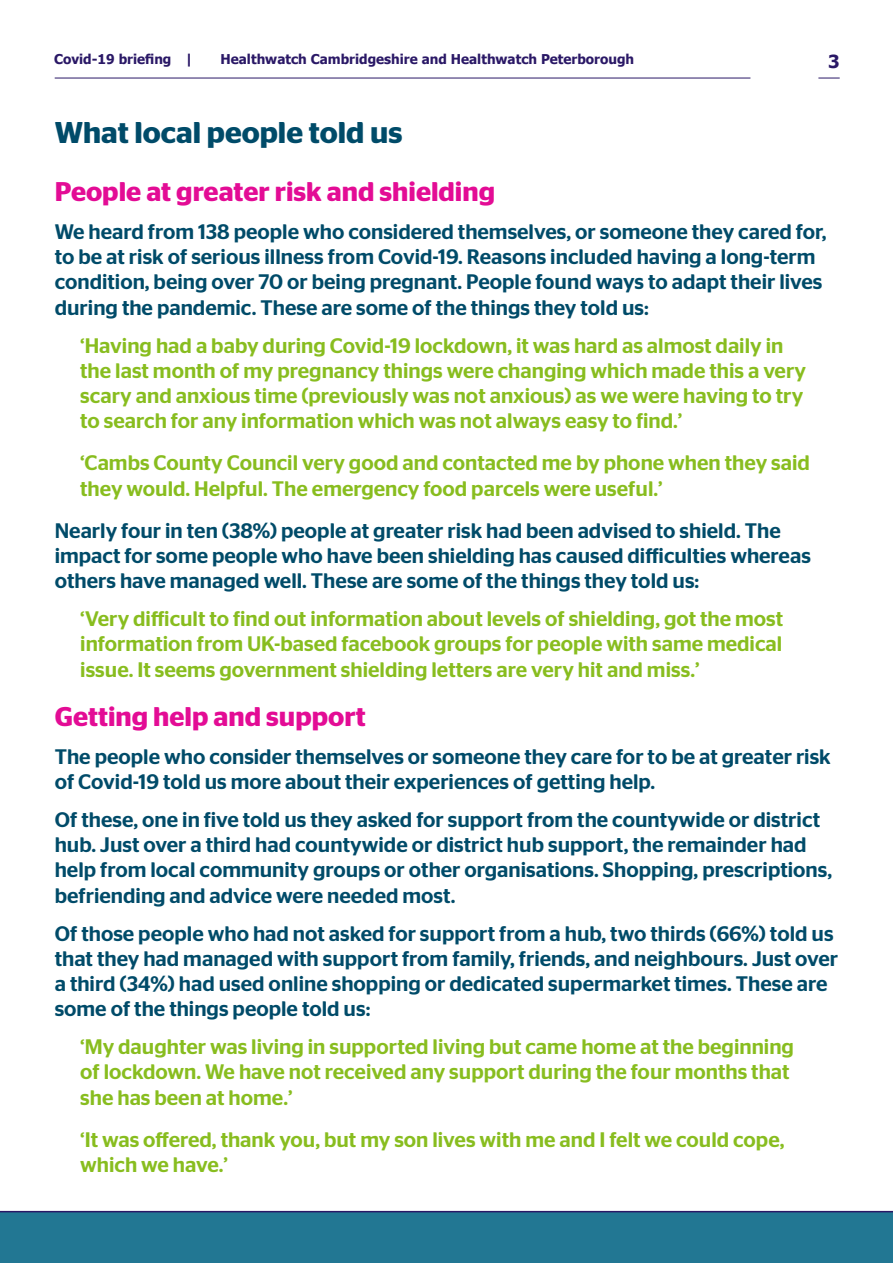
<style>
.page{position:relative;width:893px;height:1263px;background:#fff}
.page>*{position:absolute;margin:0;border:0;box-sizing:border-box;transform-origin:0 0}
.t1{font:600 30px "Stag Sans";color:#004b69}
.t2{font:600 27px "Stag Sans";color:#e30c95}
.t3{font:500 21px/25.2px "Stag Sans";color:#004b69}
.t4{font:500 21px/25.2px "Stag Sans";color:#88bd1f}
.t5{font:700 18px "Tahoma";color:#2a1866}
.t6{font:700 13.5px "Tahoma";color:#2a1866}
</style>
<div class="page">
<div style="left:0;top:1211px;width:893px;height:52px;background:#227793"></div>
<hr style="left:55px;top:78px;width:695px;height:1px;background:#2a1866">
<svg style="left:818px;top:78px;width:22px;height:1px"></svg>
<p class="t6" style="left:54px;top:50px;width:141px">Covid-19 briefing |</p>
<p class="t6" style="left:221px;top:50px;width:415px">Healthwatch Cambridgeshire and Healthwatch Peterborough</p>
<p class="t5" style="left:828px;top:49px;width:13px">3</p>
<h1 class="t1" style="left:55px;top:115px;width:349px">What local people told us</h1>
<p class="t2" style="left:55px;top:176px;width:442px">People at greater risk and shielding</p>
<p class="t3" style="left:55px;top:219px;width:773px">We heard from 138 people who considered themselves, or someone they cared for, to be at risk of serious illness from Covid-19. Reasons included having a long-term condition, being over 70 or being pregnant. People found ways to adapt their lives during the pandemic. These are some of the things they told us:</p>
<p class="t4" style="left:80px;top:332px;width:727px">‘Having had a baby during Covid-19 lockdown, it was hard as almost daily in the last month of my pregnancy things were changing which made this a very scary and anxious time (previously was not anxious) as we were having to try to search for any information which was not always easy to find.’</p>
<p class="t4" style="left:80px;top:450px;width:731px">‘Cambs County Council very good and contacted me by phone when they said they would. Helpful. The emergency food parcels were useful.’</p>
<p class="t3" style="left:55px;top:518px;width:758px">Nearly four in ten (38%) people at greater risk had been advised to shield. The impact for some people who have been shielding has caused difficulties whereas others have managed well. These are some of the things they told us:</p>
<p class="t4" style="left:80px;top:606px;width:704px;text-align:justify">‘Very difficult to find out information about levels of shielding, got the most information from UK-based facebook groups for people with same medical issue. It seems government shielding letters are very hit and miss.’</p>
<p class="t2" style="left:55px;top:701px;width:313px">Getting help and support</p>
<p class="t3" style="left:55px;top:744px;width:778px">The people who consider themselves or someone they care for to be at greater risk of Covid-19 told us more about their experiences of getting help.</p>
<p class="t3" style="left:55px;top:807px;width:779px">Of these, one in five told us they asked for support from the countywide or district hub. Just over a third had countywide or district hub support, the remainder had help from local community groups or other organisations. Shopping, prescriptions, befriending and advice were needed most.</p>
<p class="t3" style="left:55px;top:921px;width:785px">Of those people who had not asked for support from a hub, two thirds (66%) told us that they had managed with support from family, friends, and neighbours. Just over a third (34%) had used online shopping or dedicated supermarket times. These are some of the things people told us:</p>
<p class="t4" style="left:80px;top:1034px;width:715px">‘My daughter was living in supported living but came home at the beginning of lockdown. We have not received any support during the four months that she has been at home.’</p>
<p class="t4" style="left:80px;top:1127px;width:706px">‘It was offered, thank you, but my son lives with me and I felt we could cope, which we have.’</p>
</div>
